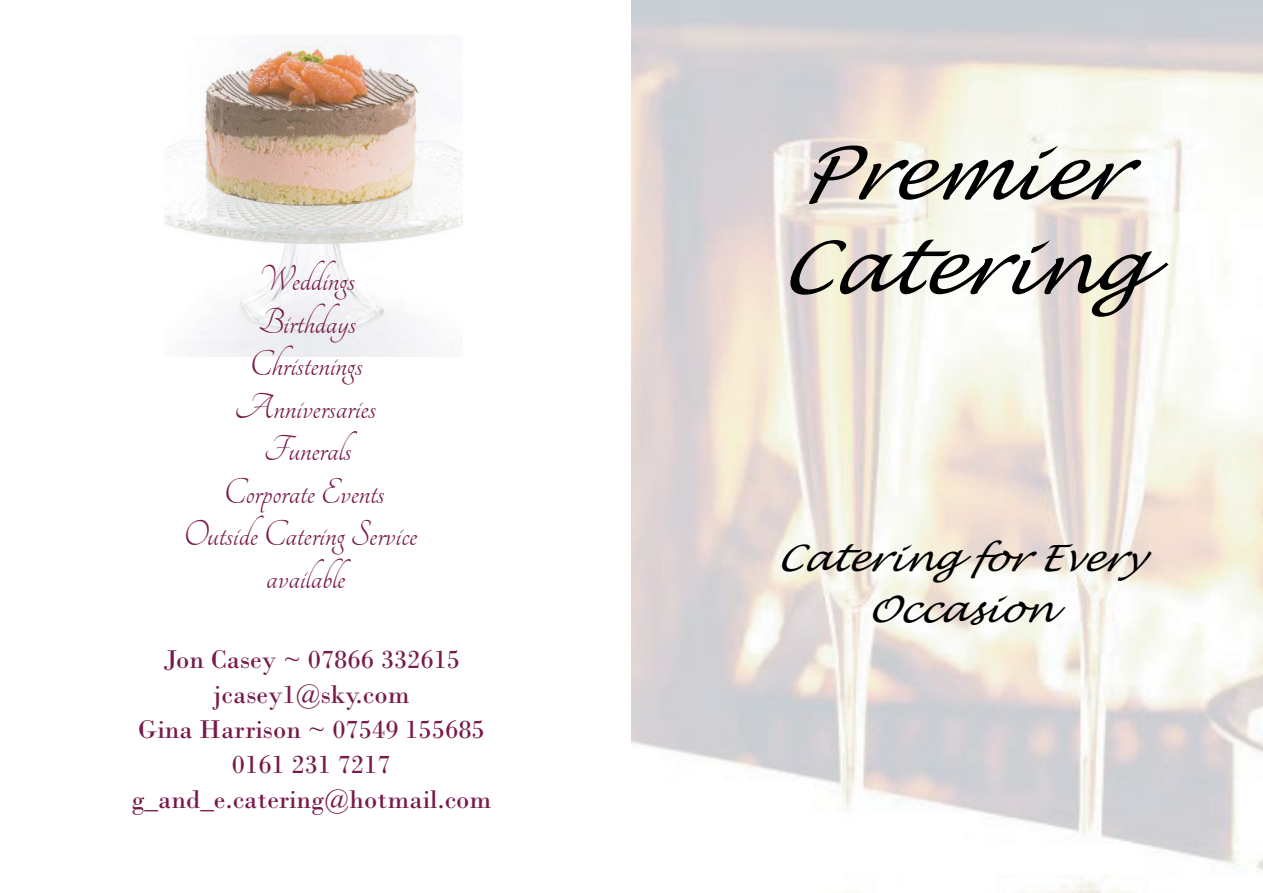
<style>
.page{position:relative;width:1263px;height:893px;background:#fff}
.page>*{position:absolute;margin:0;border:0;box-sizing:border-box;transform-origin:0 0}
.t1{font:italic 72px/94.5px "Lucida Handwriting";color:#000}
.t2{font:39px/42.6px "Tangerine";color:#781a4a;text-align:center}
.t3{font:italic 36px/50.2px "Lucida Handwriting";color:#000;text-align:center}
.t4{font:27px/34.8px "Bodoni";color:#781a4a;text-align:center}
</style>
<div class="page">
<img style="left:631px;top:0;width:632px;height:893px">
<img style="left:164px;top:40px;width:298px;height:316px">
<h2 class="t2" style="left:183px;top:260px;width:235px">Weddings<br>Birthdays<br>Christenings<br>Anniversaries<br>Funerals<br>Corporate Events<br>Outside Catering Service available</h2>
<p class="t4" style="left:131px;top:642px;width:361px">Jon Casey ~ 07866 332615 jcasey1@sky.com<br>Gina Harrison ~ 07549 155685<br>0161 231 7217 g_and_e.catering@hotmail.com</p>
<h1 class="t1" style="left:778px;top:129px;width:405px">P r emier<br>Cater ing</h1>
<h3 class="t3" style="left:776px;top:535px;width:368px">Cater ingfor E very<br>Occasion</h3>
</div>
